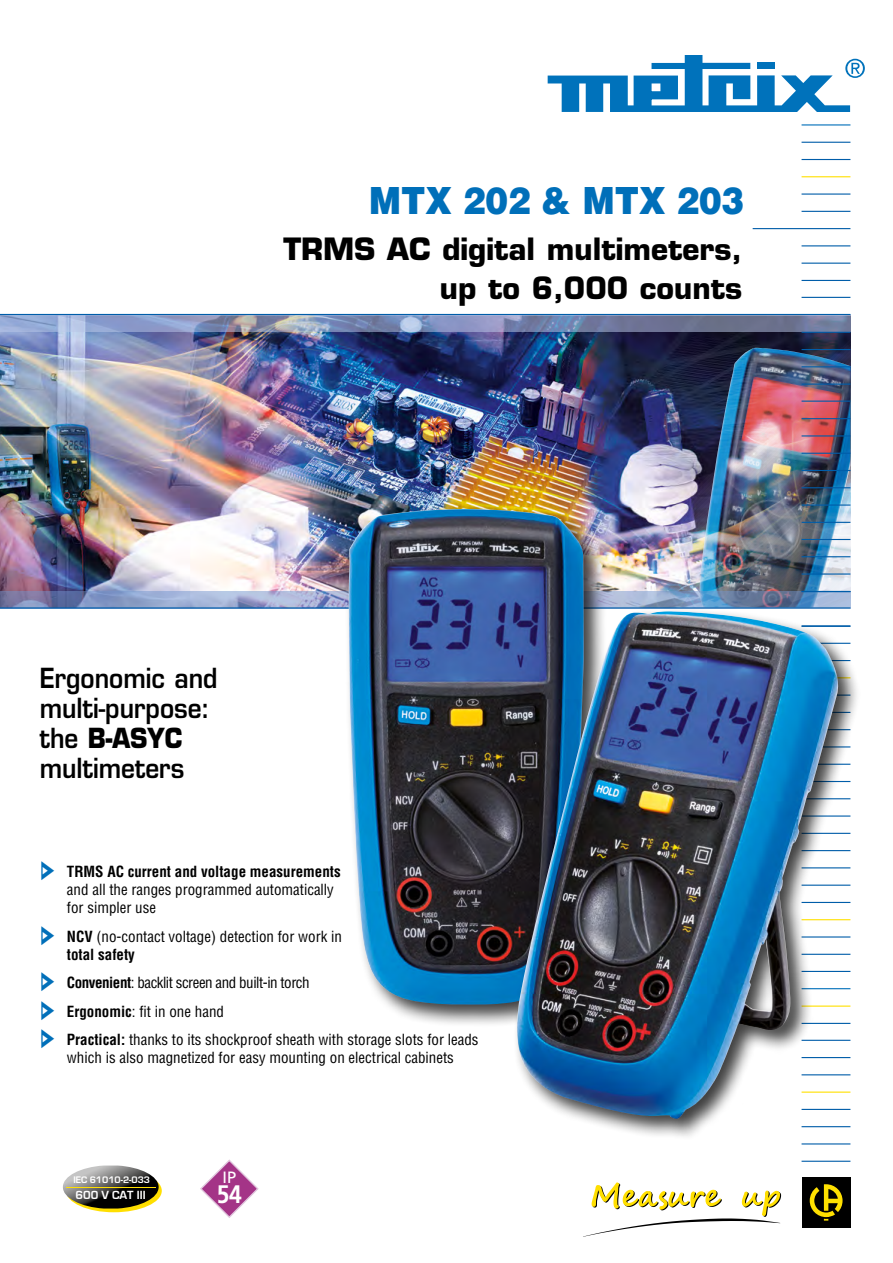
<style>
.page{position:relative;width:893px;height:1263px;background:#fff}
.page>*{position:absolute;margin:0;border:0;box-sizing:border-box;transform-origin:0 0}
.t1{font:900 37.5px "Helvetica LT Std";color:#006fb9;scale:.9 1}
.t2{font:700 30px/39px "Eurostile LT Std";color:#000;text-align:right}
.t3{font:600 27px/30px "Eurostile LT Std";color:#000;scale:.9 1}
.t4{font:700 25.35px "Frutiger LT";color:#fff;scale:.9 1}
.t5{font:16.35px "Frutiger LT";color:#fff}
.t6{font:condensed 15px/18px "Helvetica LT Std";color:#000}
.t7{font:700 12.15px "Eurostile";color:#fff}
.t8{font:700 9.75px "Eurostile";color:#fff}
.s1{font-weight:700}
.s2{font-family:"Pointers";font-stretch:normal;font-size:21px;color:#006fb9}
</style>
<div class="page">
<img style="left:0;top:332px;width:850px;height:259px">
<svg style="left:0;top:315px;width:850px;height:17px;background:#838fb3"></svg>
<img style="left:700px;top:348px;width:150px;height:243px">
<hr style="left:0;top:314px;width:850px;height:1px;background:#005da9">
<svg style="left:0;top:591px;width:850px;height:16px;background:#8b9cc3"></svg>
<hr style="left:0;top:607px;width:850px;height:1px;background:#005da9">
<hr style="left:801px;top:124px;width:49px;height:2px;background:#006fb9">
<hr style="left:801px;top:142px;width:49px;height:1px;background:#005da9">
<hr style="left:801px;top:159px;width:49px;height:1px;background:#005da9">
<hr style="left:801px;top:176px;width:49px;height:1px;background:#ffe000">
<hr style="left:801px;top:193px;width:49px;height:2px;background:#005da9">
<hr style="left:801px;top:211px;width:49px;height:1px;background:#005da9">
<hr style="left:753px;top:228px;width:97px;height:1px;background:#005da9">
<hr style="left:801px;top:245px;width:49px;height:1px;background:#005da9">
<hr style="left:801px;top:263px;width:49px;height:1px;background:#005da9">
<hr style="left:801px;top:280px;width:49px;height:1px;background:#005da9">
<hr style="left:801px;top:297px;width:49px;height:1px;background:#005da9">
<hr style="left:801px;top:332px;width:49px;height:1px;background:#005da9">
<hr style="left:801px;top:349px;width:49px;height:1px;background:#005da9">
<hr style="left:801px;top:366px;width:49px;height:1px;background:#005da9">
<hr style="left:801px;top:384px;width:49px;height:1px;background:#005da9">
<hr style="left:801px;top:401px;width:49px;height:1px;background:#005da9">
<hr style="left:801px;top:418px;width:49px;height:1px;background:#005da9">
<hr style="left:801px;top:435px;width:49px;height:1px;background:#005da9">
<hr style="left:801px;top:453px;width:49px;height:1px;background:#005da9">
<hr style="left:801px;top:470px;width:49px;height:1px;background:#005da9">
<hr style="left:801px;top:487px;width:49px;height:1px;background:#005da9">
<hr style="left:801px;top:539px;width:49px;height:1px;background:#005da9">
<hr style="left:801px;top:504px;width:49px;height:2px;background:#005da9">
<hr style="left:801px;top:556px;width:49px;height:1px;background:#005da9">
<hr style="left:801px;top:522px;width:49px;height:1px;background:#005da9">
<hr style="left:801px;top:573px;width:49px;height:2px;background:#005da9">
<hr style="left:801px;top:1143px;width:49px;height:1px;background:#005da9">
<hr style="left:801px;top:1161px;width:49px;height:1px;background:#005da9">
<hr style="left:801px;top:591px;width:49px;height:1px;background:#005da9">
<div style="left:802px;top:1177px;width:48px;height:50px;background:#000"></div>
<svg style="left:810px;top:1184px;width:32px;height:36px"></svg>
<svg style="left:583px;top:1182px;width:198px;height:55px"></svg>
<svg style="left:548px;top:55px;width:317px;height:57px"></svg>
<div style="left:344px;top:504px;width:263px;height:524px;background:#000;opacity:.75"></div>
<img style="left:349px;top:509px;width:235px;height:496px">
<div style="left:512px;top:606px;width:349px;height:535px;background:#000;opacity:.75"></div>
<img style="left:515px;top:610px;width:325px;height:509px">
<svg style="left:200px;top:1159px;width:59px;height:59px"></svg>
<svg style="left:66px;top:1169px;width:96px;height:43px"></svg>
<img style="left:63px;top:1165px;width:96px;height:43px">
<hr style="left:66px;top:1187px;width:90px;height:1px;background:#ffdf00">
<h1 class="t1" style="left:369px;top:176px;width:418px">MTX 202 &amp; MTX 203</h1>
<h2 class="t2" style="left:283px;top:229px;width:460px">TRMS AC digital multimeters, up to 6,000 counts</h2>
<h3 class="t3" style="left:40px;top:663px;width:199px">Ergonomic and multi-purpose: the <span class="s1">B-ASYC </span>multimeters</h3>
<p class="t6" style="left:67px;top:863px;width:275px;text-indent:-26px"><span class="s2">E</span> <span class="s1">TRMS AC current and voltage measurements </span>and all the ranges programmed automatically for simpler use</p>
<p class="t6" style="left:67px;top:927px;width:276px;text-indent:-26px"><span class="s2">E</span> <span class="s1">NCV</span> (no-contact voltage) detection for work in <span class="s1">total safety</span></p>
<p class="t6" style="left:41px;top:968px;width:439px;line-height:28.5px"><span class="s2">E</span> <span class="s1">Convenient</span>: backlit screen and built-in torch<br><span class="s2">E</span> <span class="s1">Ergonomic</span>: fit in one hand<br><span class="s2">E</span> <span class="s1">Practical:</span> thanks to its shockproof sheath with storage slots for leads</p>
<p class="t6" style="left:67px;top:1049px;width:388px">which is also magnetized for easy mounting on electrical cabinets</p>
<p class="t8" style="left:73px;top:1174px;width:78px">IEC 61010-2-033</p>
<p class="t5" style="left:223px;top:1167px;width:15px">IP</p>
<p class="t7" style="left:76px;top:1188px;width:72px">600 V CAT III</p>
<h3 class="t4" style="left:217px;top:1179px;width:29px">54</h3>
</div>
